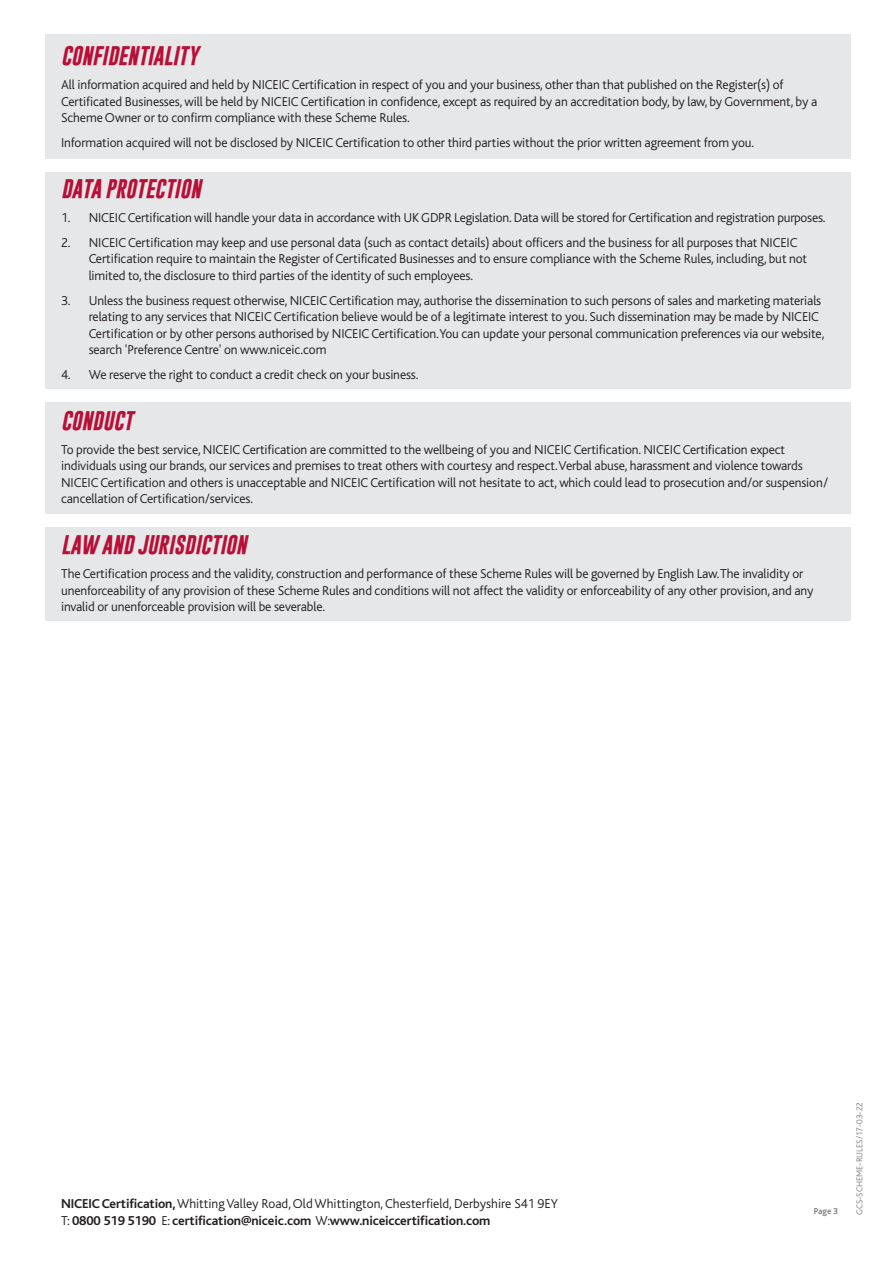
<style>
.page{position:relative;width:893px;height:1263px;background:#fff}
.page>*{position:absolute;margin:0;border:0;box-sizing:border-box;transform-origin:0 0}
.t1{font:italic 700 19.5px "Gobold";color:#b90f36}
.t2{font:300 13.5px/16.5px "Bliss";letter-spacing:-.01em;color:#231f20}
.t3{font:700 13.5px/16.5px "Bliss";letter-spacing:-.01em;color:#231f20}
.t4{font:300 9px "Bliss";color:#808285}
.t5{font:700 9px "Bliss";color:#808285}
.s1{font-weight:300}
</style>
<div class="page">
<div style="left:45px;top:34px;width:806px;height:125px;background:#e6e7e9"></div>
<div style="left:45px;top:402px;width:806px;height:112px;background:#e6e7e9"></div>
<div style="left:45px;top:172px;width:806px;height:217px;background:#e6e7e9"></div>
<div style="left:45px;top:527px;width:806px;height:93px;background:#e6e7e9"></div>
<h1 class="t1" style="left:61px;top:47px;width:139px">CONFIDENTIALITY</h1>
<p class="t2" style="left:61px;top:78px;width:758px">All information acquired and held by NICEIC Certification in respect of you and your business, other than that published on the Register(s) of<br>Certificated Businesses, will be held by NICEIC Certification in confidence, except as required by an accreditation body, by law, by Government, by a<br>Scheme Owner or to confirm compliance with these Scheme Rules.</p>
<p class="t2" style="left:61px;top:136px;width:695px">Information acquired will not be disclosed by NICEIC Certification to other third parties without the prior written agreement from you.</p>
<h1 class="t1" style="left:61px;top:180px;width:141px">DATA PROTECTION</h1>
<p class="t2" style="left:61px;top:211px;width:766px">1. NICEIC Certification will handle your data in accordance with UK GDPR Legislation. Data will be stored for Certification and registration purposes.</p>
<p class="t2" style="left:89px;top:235px;width:720px;text-indent:-28px">2. NICEIC Certification may keep and use personal data (such as contact details) about officers and the business for all purposes that NICEIC<br>Certification require to maintain the Register of Certificated Businesses and to ensure compliance with the Scheme Rules, including, but not limited to, the disclosure to third parties of the identity of such employees.</p>
<p class="t2" style="left:89px;top:293px;width:737px;text-indent:-28px">3. Unless the business request otherwise, NICEIC Certification may, authorise the dissemination to such persons of sales and marketing materials relating to any services that NICEIC Certification believe would be of a legitimate interest to you. Such dissemination may be made by NICEIC Certification or by other persons authorised by NICEIC Certification. You can update your personal communication preferences via our website, search 'Preference Centre' on www.niceic.com</p>
<p class="t2" style="left:61px;top:367px;width:359px">4. We reserve the right to conduct a credit check on your business.</p>
<h1 class="t1" style="left:61px;top:412px;width:73px">CONDUCT</h1>
<p class="t2" style="left:61px;top:442px;width:768px">To provide the best service, NICEIC Certification are committed to the wellbeing of you and NICEIC Certification. NICEIC Certification expect individuals using our brands, our services and premises to treat others with courtesy and respect. Verbal abuse, harassment and violence towards NICEIC Certification and others is unacceptable and NICEIC Certification will not hesitate to act, which could lead to prosecution and/or suspension/ cancellation of Certification/services.</p>
<h1 class="t1" style="left:61px;top:536px;width:187px">LAW AND JURISDICTION</h1>
<p class="t2" style="left:61px;top:567px;width:754px">The Certification process and the validity, construction and performance of these Scheme Rules will be governed by English Law.The invalidity or unenforceability of any provision of these Scheme Rules and conditions will not affect the validity or enforceability of any other provision, and any invalid or unenforceable provision will be severable.</p>
<p class="t3" style="left:61px;top:1197px;width:498px">NICEIC Certification,<span class="s1">Whitting Valley Road, Old Whittington, Chesterfield, Derbyshire S41 9EY<br>T:</span> 0800 519 5190 <span class="s1">E:</span> certification@niceic.com <span class="s1">W:</span>www.niceiccertification.com</p>
<p class="t5" style="left:814px;top:1208px;width:26px">Page 3</p>
<p class="t4" style="left:856px;top:1215px;width:115px;rotate:-90deg">GCS-SCHEME-RULES/17-03-22</p>
</div>
